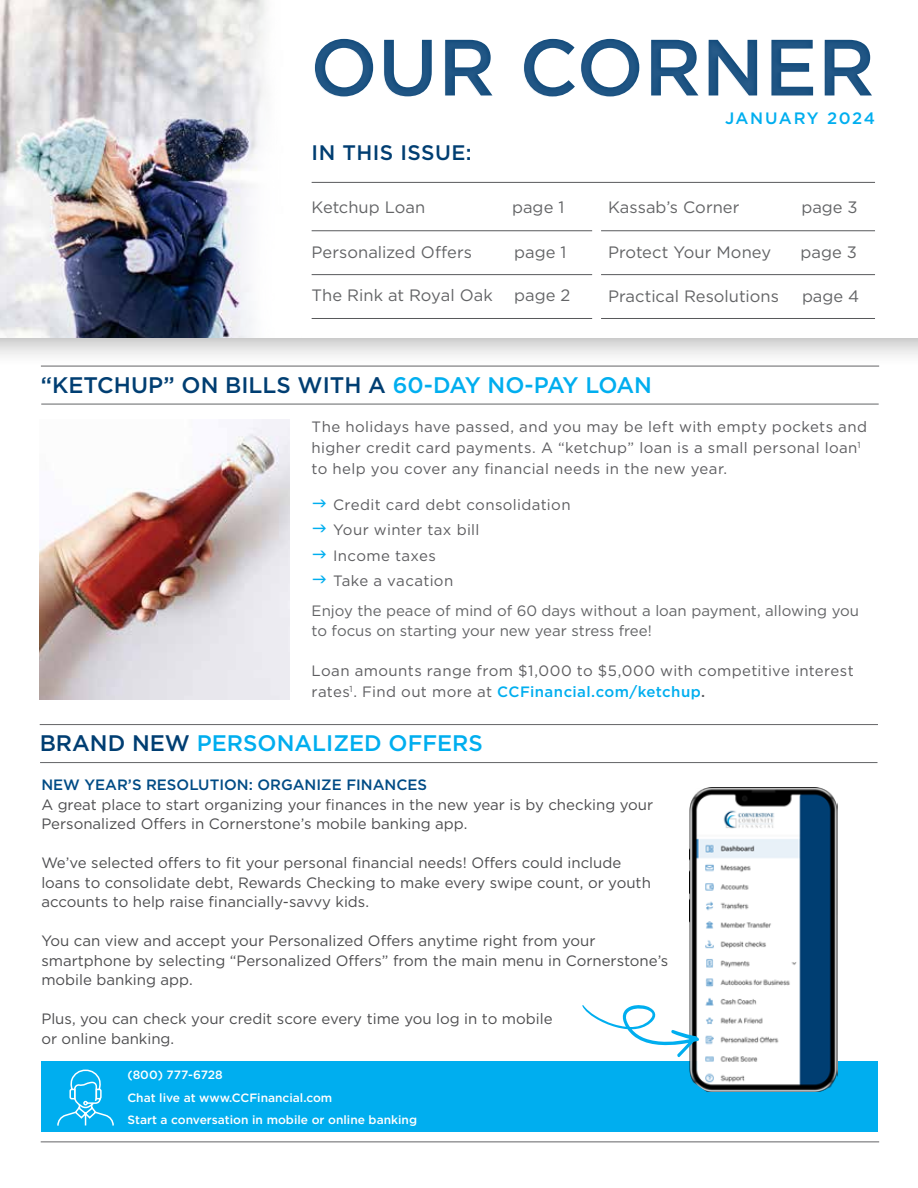
<style>
.page{position:relative;width:918px;height:1188px;background:#fff}
.page>*{position:absolute;margin:0;border:0;box-sizing:border-box;transform-origin:0 0}
.t1{font:500 79.5px "Gotham";color:#003e72}
.t2{font:500 22.5px "Gotham";color:#003e72}
.t3{font:500 22.5px "Gotham";color:#00aeef}
.t4{font:500 21px "Gotham";letter-spacing:.02em;color:#003e72}
.t5{font:16.5px "Gotham";color:#636466}
.t6{font:500 16.5px "Gotham";letter-spacing:.09em;color:#00aeef}
.t7{font:15px/19.5px "Gotham";color:#4d4d4f}
.t8{font:15px/21px "Gotham";letter-spacing:.025em;color:#5d5d60}
.t9{font:15px/19.5px "Gotham";color:#636466}
.t10{font:500 15px "Gotham";color:#004b85}
.t11{font:500 12px/22.5px "Gotham";color:#fff}
.s1{color:#00aeef}
.s2{font-weight:500;color:#00aeef}
.s3{font-weight:500}
.s4{color:#003e72}
</style>
<div class="page">
<div style="left:41px;top:1061px;width:837px;height:71px;background:#00aeef"></div>
<svg style="left:57px;top:1070px;width:57px;height:56px"></svg>
<img style="left:689px;top:787px;width:149px;height:304px">
<div style="left:0;top:0;width:918px;height:369px;background:#000;opacity:.5"></div>
<div style="left:0;top:0;width:918px;height:337px;background:#fff"></div>
<hr style="left:312px;top:318px;width:280px;height:1px;background:#58595b">
<hr style="left:601px;top:318px;width:274px;height:1px;background:#58595b">
<hr style="left:312px;top:182px;width:563px;height:1px;background:#58595b">
<hr style="left:312px;top:230px;width:280px;height:1px;background:#58595b">
<hr style="left:601px;top:230px;width:274px;height:1px;background:#58595b">
<hr style="left:312px;top:274px;width:280px;height:1px;background:#58595b">
<hr style="left:601px;top:274px;width:274px;height:1px;background:#58595b">
<hr style="left:41px;top:404px;width:838px;height:1px;background:#636466">
<hr style="left:41px;top:366px;width:838px;height:1px;background:#636466">
<hr style="left:41px;top:1142px;width:838px;height:1px;background:#636466">
<img style="left:0;top:0;width:267px;height:337px">
<hr style="left:40px;top:762px;width:838px;height:1px;background:#636466">
<hr style="left:40px;top:724px;width:838px;height:1px;background:#636466">
<img style="left:39px;top:420px;width:251px;height:280px">
<svg style="left:582px;top:1004px;width:118px;height:54px"></svg>
<svg style="left:689px;top:1083px;width:17px;height:8px"></svg>
<h1 class="t1" style="left:310px;top:15px;width:566px">OUR CORNER</h1>
<h3 class="t4" style="left:312px;top:139px;width:162px">IN THIS ISSUE:</h3>
<p class="t5" style="left:312px;top:196px;width:115px">Ketchup Loan</p>
<p class="t5" style="left:512px;top:196px;width:54px">page 1</p>
<p class="t5" style="left:312px;top:241px;width:162px">Personalized Offers</p>
<p class="t5" style="left:514px;top:241px;width:54px">page 1</p>
<p class="t5" style="left:312px;top:285px;width:183px">The Rink at Royal Oak</p>
<p class="t5" style="left:514px;top:285px;width:58px">page 2</p>
<p class="t6" style="left:725px;top:108px;width:151px">JANUARY 2024</p>
<p class="t5" style="left:608px;top:196px;width:133px">Kassab’s Corner</p>
<p class="t5" style="left:801px;top:196px;width:58px">page 3</p>
<p class="t5" style="left:608px;top:242px;width:165px">Protect Your Money</p>
<p class="t5" style="left:801px;top:242px;width:58px">page 3</p>
<p class="t5" style="left:608px;top:285px;width:172px">Practical Resolutions</p>
<p class="t5" style="left:802px;top:285px;width:59px">page 4</p>
<h2 class="t2" style="left:41px;top:370px;width:613px">“KETCHUP” ON BILLS WITH A <span class="s1">60-DAY NO-PAY LOAN</span></h2>
<p class="t8" style="left:312px;top:415px;width:557px">The holidays have passed, and you may be left with empty pockets and higher credit card payments. A “ketchup” loan is a small personal loan<sup>1 </sup>to help you cover any financial needs in the new year.</p>
<p class="t8" style="left:333px;top:491px;width:239px;line-height:25.5px">Credit card debt consolidation<br>Your winter tax bill<br>Income taxes<br>Take a vacation</p>
<p class="t9" style="left:312px;top:601px;width:549px">Enjoy the peace of mind of 60 days without a loan payment, allowing you to focus on starting your new year stress free!</p>
<p class="t8" style="left:312px;top:660px;width:544px">Loan amounts range from $1,000 to $5,000 with competitive interest rates<sup>1</sup>. Find out more at <span class="s2">CCFinancial.com/ketchup</span><span class="s3">.</span></p>
<h2 class="t3" style="left:40px;top:729px;width:445px"><span class="s4">BRAND NEW</span> PERSONALIZED OFFERS</h2>
<p class="t10" style="left:41px;top:775px;width:387px">NEW YEAR’S RESOLUTION: ORGANIZE FINANCES</p>
<p class="t7" style="left:41px;top:794px;width:613px">A great place to start organizing your finances in the new year is by checking your<br>Personalized Offers in Cornerstone’s mobile banking app.</p>
<p class="t7" style="left:41px;top:853px;width:611px">We’ve selected offers to fit your personal financial needs! Offers could include loans to consolidate debt, Rewards Checking to make every swipe count, or youth accounts to help raise financially-savvy kids.</p>
<p class="t7" style="left:41px;top:931px;width:629px">You can view and accept your Personalized Offers anytime right from your smartphone by selecting “Personalized Offers” from the main menu in Cornerstone’s mobile banking app.</p>
<p class="t7" style="left:41px;top:1009px;width:513px">Plus, you can check your credit score every time you log in to mobile or online banking.</p>
<p class="t11" style="left:127px;top:1064px;width:291px">(800) 777-6728<br>Chat live at www.CCFinancial.com<br>Start a conversation in mobile or online banking</p>
</div>
